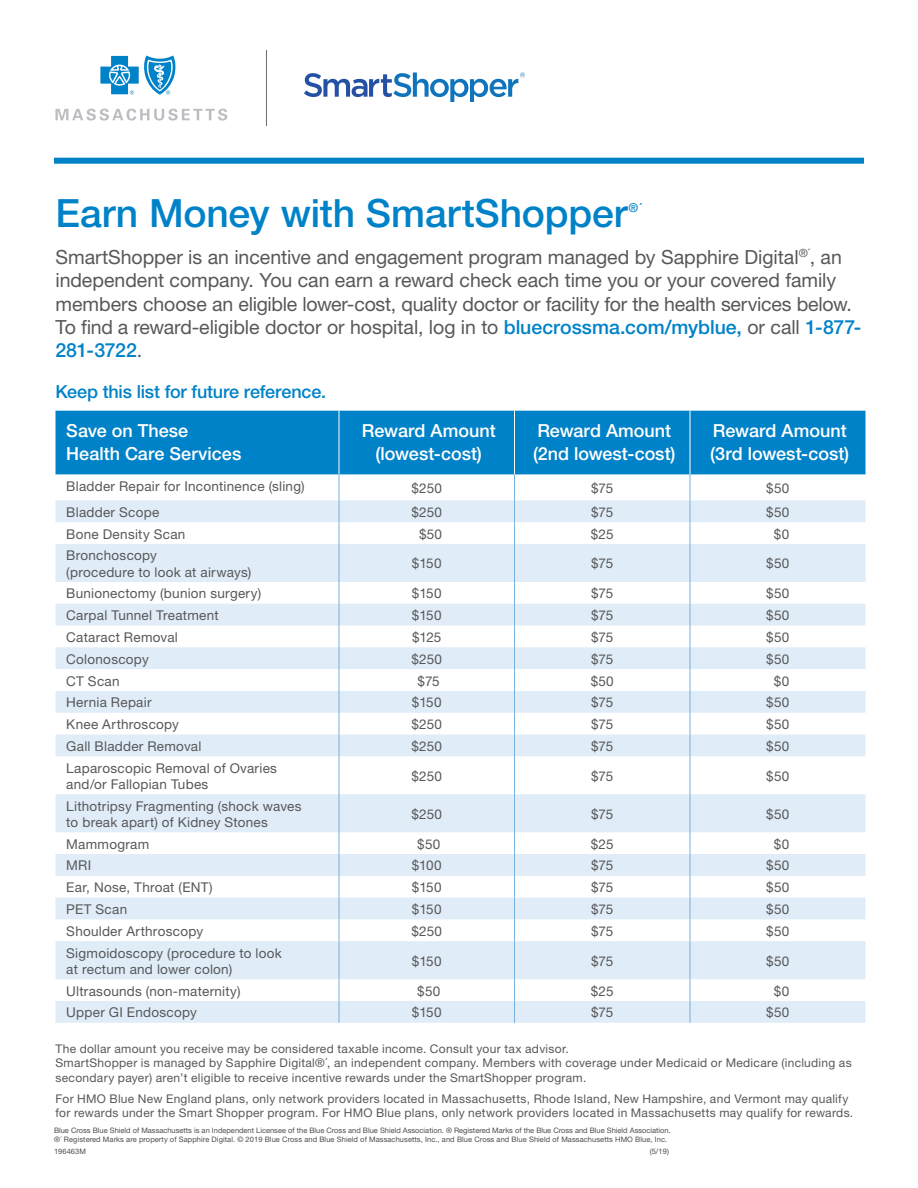
<style>
.page{position:relative;width:918px;height:1188px;background:#fff}
.page>*{position:absolute;margin:0;border:0;box-sizing:border-box;transform-origin:0 0}
.t1{font:500 39px "Helvetica Neue";letter-spacing:-.005em;color:#0082c8}
.t2{font:19.5px/23.4px "Helvetica Neue LT Std";letter-spacing:-.005em;color:#57585a}
.t3{font:500 18px/22.5px "Helvetica Neue LT Std";color:#fff}
.t4{font:500 18px "Helvetica Neue LT Std";letter-spacing:-.01em;color:#0082c8}
.t5{font:13.5px/16.2px "Helvetica Neue LT Std";letter-spacing:.02em;color:#57585a}
.t6{font:500 12.3px "Helvetica Neue";color:#0082c8}
.t7{font:12px/14.4px "Helvetica Neue LT Std";letter-spacing:.025em;color:#57585a}
.legal_end{font:7.5px/9px "Helvetica Neue LT Std";color:#4b4c4d}
.s1{font-weight:500;color:#0082c8}
</style>
<div class="page">
<div style="left:56px;top:411px;width:810px;height:63px;background:#0082c8"></div>
<svg style="left:56px;top:500px;width:810px;height:523px;fill:#e0ecf7"></svg>
<hr style="left:339px;top:411px;width:1px;height:63px;background:#fff">
<hr style="left:514px;top:411px;width:1px;height:63px;background:#fff">
<hr style="left:690px;top:411px;width:1px;height:63px;background:#fff">
<svg style="left:339px;top:474px;width:1px;height:70px"></svg>
<svg style="left:514px;top:474px;width:1px;height:70px"></svg>
<svg style="left:690px;top:474px;width:1px;height:70px"></svg>
<hr style="left:339px;top:544px;width:1px;height:38px;background:#76b1df">
<hr style="left:514px;top:544px;width:1px;height:38px;background:#76b1df">
<hr style="left:690px;top:544px;width:1px;height:38px;background:#76b1df">
<svg style="left:339px;top:582px;width:1px;height:174px"></svg>
<svg style="left:514px;top:582px;width:1px;height:174px"></svg>
<svg style="left:690px;top:582px;width:1px;height:174px"></svg>
<hr style="left:339px;top:756px;width:1px;height:38px;background:#76b1df">
<hr style="left:514px;top:756px;width:1px;height:38px;background:#76b1df">
<hr style="left:690px;top:756px;width:1px;height:38px;background:#76b1df">
<hr style="left:339px;top:794px;width:1px;height:38px;background:#76b1df">
<hr style="left:514px;top:794px;width:1px;height:38px;background:#76b1df">
<hr style="left:690px;top:794px;width:1px;height:38px;background:#76b1df">
<svg style="left:339px;top:832px;width:1px;height:109px"></svg>
<svg style="left:514px;top:832px;width:1px;height:109px"></svg>
<svg style="left:690px;top:832px;width:1px;height:109px"></svg>
<hr style="left:339px;top:941px;width:1px;height:38px;background:#76b1df">
<hr style="left:514px;top:941px;width:1px;height:38px;background:#76b1df">
<hr style="left:690px;top:941px;width:1px;height:38px;background:#76b1df">
<svg style="left:339px;top:979px;width:1px;height:44px"></svg>
<svg style="left:514px;top:979px;width:1px;height:44px"></svg>
<svg style="left:690px;top:979px;width:1px;height:44px"></svg>
<div style="left:54px;top:158px;width:810px;height:6px;background:#0082c8"></div>
<svg style="left:56px;top:109px;width:171px;height:12px"></svg>
<svg style="left:100px;top:56px;width:76px;height:39px"></svg>
<hr style="left:266px;top:50px;width:1px;height:76px;background:#6c6d70">
<svg style="left:304px;top:72px;width:221px;height:30px"></svg>
<p class="t1" style="left:56px;top:190px;width:573px">Earn Money with SmartShopper</p>
<p class="t6" style="left:628px;top:201px;width:15px">®´</p>
<p class="t2" style="left:56px;top:245px;width:807px">SmartShopper is an incentive and engagement program managed by Sapphire Digital<sup>®´</sup>, an independent company. You can earn a reward check each time you or your covered family members choose an eligible lower-cost, quality doctor or facility for the health services below.<br>To find a reward-eligible doctor or hospital, log in to <span class="s1">bluecrossma.com/myblue,</span> or call <span class="s1">1-877- 281-3722</span>.</p>
<p class="t4" style="left:56px;top:381px;width:272px">Keep this list for future reference.</p>
<p class="t3" style="left:66px;top:419px;width:177px">Save on These<br>Health Care Services</p>
<p class="t3" style="left:362px;top:419px;width:135px;text-align:center">Reward Amount (lowest-cost)</p>
<p class="t3" style="left:533px;top:419px;width:144px">Reward Amount (2nd lowest-cost)</p>
<p class="t3" style="left:710px;top:419px;width:140px">Reward Amount (3rd lowest-cost)</p>
<p class="t5" style="left:66px;top:478px;width:240px">Bladder Repair for Incontinence (sling)</p>
<p class="t5" style="left:412px;top:480px;width:32px">$250</p>
<p class="t5" style="left:591px;top:480px;width:24px">$75</p>
<p class="t5" style="left:766px;top:480px;width:25px">$50</p>
<p class="t5" style="left:66px;top:504px;width:95px">Bladder Scope</p>
<p class="t5" style="left:412px;top:504px;width:32px">$250</p>
<p class="t5" style="left:591px;top:504px;width:24px">$75</p>
<p class="t5" style="left:766px;top:504px;width:25px">$50</p>
<p class="t5" style="left:66px;top:525px;width:121px">Bone Density Scan</p>
<p class="t5" style="left:419px;top:525px;width:25px">$50</p>
<p class="t5" style="left:591px;top:525px;width:24px">$25</p>
<p class="t5" style="left:774px;top:525px;width:17px">$0</p>
<p class="t5" style="left:66px;top:547px;width:186px">Bronchoscopy<br>(procedure to look at airways)</p>
<p class="t5" style="left:412px;top:555px;width:31px">$150</p>
<p class="t5" style="left:591px;top:555px;width:24px">$75</p>
<p class="t5" style="left:766px;top:555px;width:25px">$50</p>
<p class="t5" style="left:66px;top:585px;width:196px">Bunionectomy (bunion surgery)</p>
<p class="t5" style="left:412px;top:585px;width:31px">$150</p>
<p class="t5" style="left:591px;top:585px;width:24px">$75</p>
<p class="t5" style="left:766px;top:585px;width:25px">$50</p>
<p class="t5" style="left:66px;top:607px;width:154px">Carpal Tunnel Treatment</p>
<p class="t5" style="left:412px;top:607px;width:31px">$150</p>
<p class="t5" style="left:591px;top:607px;width:24px">$75</p>
<p class="t5" style="left:766px;top:607px;width:25px">$50</p>
<p class="t5" style="left:66px;top:629px;width:113px">Cataract Removal</p>
<p class="t5" style="left:412px;top:629px;width:31px">$125</p>
<p class="t5" style="left:591px;top:629px;width:24px">$75</p>
<p class="t5" style="left:766px;top:629px;width:25px">$50</p>
<p class="t5" style="left:66px;top:651px;width:84px">Colonoscopy</p>
<p class="t5" style="left:412px;top:651px;width:32px">$250</p>
<p class="t5" style="left:591px;top:651px;width:24px">$75</p>
<p class="t5" style="left:766px;top:651px;width:25px">$50</p>
<p class="t5" style="left:66px;top:672px;width:55px">CT Scan</p>
<p class="t5" style="left:418px;top:672px;width:24px">$75</p>
<p class="t5" style="left:591px;top:672px;width:25px">$50</p>
<p class="t5" style="left:774px;top:672px;width:17px">$0</p>
<p class="t5" style="left:66px;top:694px;width:87px">Hernia Repair</p>
<p class="t5" style="left:412px;top:694px;width:31px">$150</p>
<p class="t5" style="left:591px;top:694px;width:24px">$75</p>
<p class="t5" style="left:766px;top:694px;width:25px">$50</p>
<p class="t5" style="left:66px;top:716px;width:114px">Knee Arthroscopy</p>
<p class="t5" style="left:412px;top:716px;width:32px">$250</p>
<p class="t5" style="left:591px;top:716px;width:24px">$75</p>
<p class="t5" style="left:766px;top:716px;width:25px">$50</p>
<p class="t5" style="left:66px;top:738px;width:137px">Gall Bladder Removal</p>
<p class="t5" style="left:412px;top:738px;width:32px">$250</p>
<p class="t5" style="left:591px;top:738px;width:24px">$75</p>
<p class="t5" style="left:766px;top:738px;width:25px">$50</p>
<p class="t5" style="left:66px;top:759px;width:212px">Laparoscopic Removal of Ovaries and/or Fallopian Tubes</p>
<p class="t5" style="left:412px;top:768px;width:32px">$250</p>
<p class="t5" style="left:591px;top:768px;width:24px">$75</p>
<p class="t5" style="left:766px;top:768px;width:25px">$50</p>
<p class="t5" style="left:66px;top:797px;width:237px">Lithotripsy Fragmenting (shock waves to break apart) of Kidney Stones</p>
<p class="t5" style="left:412px;top:806px;width:32px">$250</p>
<p class="t5" style="left:591px;top:806px;width:24px">$75</p>
<p class="t5" style="left:766px;top:806px;width:25px">$50</p>
<p class="t5" style="left:66px;top:835px;width:85px">Mammogram</p>
<p class="t5" style="left:417px;top:835px;width:25px">$50</p>
<p class="t5" style="left:591px;top:835px;width:24px">$25</p>
<p class="t5" style="left:774px;top:835px;width:17px">$0</p>
<p class="t5" style="left:66px;top:857px;width:26px">MRI</p>
<p class="t5" style="left:412px;top:857px;width:31px">$100</p>
<p class="t5" style="left:591px;top:857px;width:24px">$75</p>
<p class="t5" style="left:766px;top:857px;width:25px">$50</p>
<p class="t5" style="left:66px;top:879px;width:148px">Ear, Nose, Throat (ENT)</p>
<p class="t5" style="left:412px;top:879px;width:31px">$150</p>
<p class="t5" style="left:591px;top:879px;width:24px">$75</p>
<p class="t5" style="left:766px;top:879px;width:25px">$50</p>
<p class="t5" style="left:66px;top:901px;width:62px">PET Scan</p>
<p class="t5" style="left:412px;top:901px;width:31px">$150</p>
<p class="t5" style="left:591px;top:901px;width:24px">$75</p>
<p class="t5" style="left:766px;top:901px;width:25px">$50</p>
<p class="t5" style="left:66px;top:923px;width:138px">Shoulder Arthroscopy</p>
<p class="t5" style="left:412px;top:923px;width:32px">$250</p>
<p class="t5" style="left:591px;top:923px;width:24px">$75</p>
<p class="t5" style="left:766px;top:923px;width:25px">$50</p>
<p class="t5" style="left:66px;top:944px;width:217px">Sigmoidoscopy (procedure to look at rectum and lower colon)</p>
<p class="t5" style="left:412px;top:952px;width:31px">$150</p>
<p class="t5" style="left:591px;top:952px;width:24px">$75</p>
<p class="t5" style="left:766px;top:952px;width:25px">$50</p>
<p class="t5" style="left:66px;top:982px;width:176px">Ultrasounds (non-maternity)</p>
<p class="t5" style="left:417px;top:982px;width:25px">$50</p>
<p class="t5" style="left:591px;top:982px;width:24px">$25</p>
<p class="t5" style="left:774px;top:982px;width:17px">$0</p>
<p class="t5" style="left:66px;top:1004px;width:132px">Upper GI Endoscopy</p>
<p class="t5" style="left:412px;top:1004px;width:31px">$150</p>
<p class="t5" style="left:591px;top:1004px;width:24px">$75</p>
<p class="t5" style="left:766px;top:1004px;width:25px">$50</p>
<p class="t7" style="left:56px;top:1041px;width:798px">The dollar amount you receive may be considered taxable income. Consult your tax advisor.<br>SmartShopper is managed by Sapphire Digital®´, an independent company. Members with coverage under Medicaid or Medicare (including as secondary payer) aren’t eligible to receive incentive rewards under the SmartShopper program.</p>
<p class="t7" style="left:56px;top:1091px;width:799px">For HMO Blue New England plans, only network providers located in Massachusetts, Rhode Island, New Hampshire, and Vermont may qualify for rewards under the Smart Shopper program. For HMO Blue plans, only network providers located in Massachusetts may qualify for rewards.</p>
<p class="legal_end" style="left:54px;top:1126px;width:618px">Blue Cross Blue Shield of Massachusetts is an Independent Licensee of the Blue Cross and Blue Shield Association. ® Registered Marks of the Blue Cross and Blue Shield Association. ®´ Registered Marks are property of Sapphire Digital. © 2019 Blue Cross and Blue Shield of Massachusetts, Inc., and Blue Cross and Blue Shield of Massachusetts HMO Blue, Inc.</p>
<p class="legal_end" style="left:54px;top:1147px;width:34px">196463M</p>
<p class="legal_end" style="left:650px;top:1147px;width:21px">(5/19)</p>
</div>
